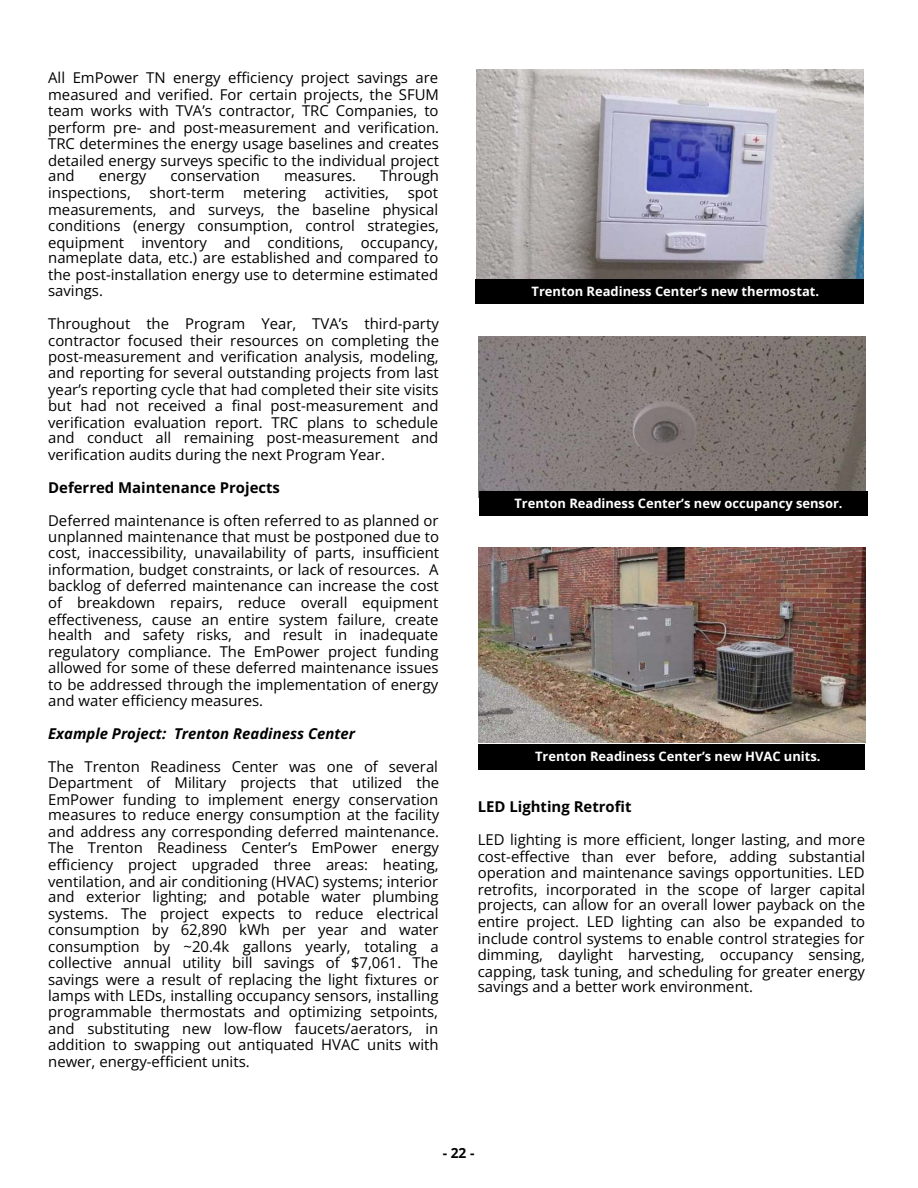
<style>
.page{position:relative;width:918px;height:1188px;background:#fff}
.page>*{position:absolute;margin:0;border:0;box-sizing:border-box;transform-origin:0 0}
.t1{font:14.85px/16.4px "Open Sans";color:#000;text-align:justify}
.t2{font:700 14.85px "Open Sans";color:#000}
.t3{font:italic 700 14.85px "Open Sans";color:#000}
.t4{font:700 13.8px "Open Sans";color:#000}
.t5{font:700 12.9px "Open Sans";color:#fff}
</style>
<div class="page">
<img style="left:478px;top:548px;width:387px;height:194px">
<div style="left:478px;top:744px;width:387px;height:26px;background:#000"></div>
<img style="left:476px;top:70px;width:387px;height:209px">
<div style="left:476px;top:279px;width:388px;height:24px;background:#000"></div>
<img style="left:478px;top:337px;width:387px;height:160px">
<div style="left:479px;top:492px;width:388px;height:24px;background:#000"></div>
<p class="t1" style="left:48px;top:69px;width:392px">All EmPower TN energy efficiency project savings are</p>
<p class="t1" style="left:48px;top:86px;width:392px">measured and verified. For certain projects, the SFUM</p>
<p class="t1" style="left:48px;top:102px;width:392px">team works with TVA’s contractor, TRC Companies, to perform pre- and post-measurement and verification.<br>TRC determines the energy usage baselines and creates detailed energy surveys specific to the individual project and</p>
<p class="t1" style="left:99px;top:167px;width:49px">energy</p>
<p class="t1" style="left:170px;top:167px;width:91px">conservation</p>
<p class="t1" style="left:284px;top:167px;width:74px">measures.</p>
<p class="t1" style="left:380px;top:167px;width:60px">Through</p>
<p class="t1" style="left:48px;top:184px;width:84px">inspections,</p>
<p class="t1" style="left:150px;top:184px;width:76px">short-term</p>
<p class="t1" style="left:243px;top:184px;width:64px">metering</p>
<p class="t1" style="left:325px;top:184px;width:66px">activities,</p>
<p class="t1" style="left:48px;top:184px;width:392px;text-indent:360px">spot measurements, and surveys, the baseline physical conditions (energy consumption, control strategies, equipment inventory and conditions, occupancy, nameplate data, etc.) are established and compared to the post-installation energy use to determine estimated savings.</p>
<p class="t1" style="left:48px;top:315px;width:392px">Throughout the Program Year, TVA’s third-party contractor focused their resources on completing the post-measurement and verification analysis, modeling, and reporting for several outstanding projects from last year’s reporting cycle that had completed their site visits but had not received a final post-measurement and verification evaluation report. TRC plans to schedule and conduct all remaining post-measurement and verification audits during the next Program Year.</p>
<p class="t2" style="left:48px;top:477px;width:233px">Deferred Maintenance Projects</p>
<p class="t1" style="left:48px;top:512px;width:393px">Deferred maintenance is often referred to as planned or unplanned maintenance that must be postponed due to cost, inaccessibility, unavailability of parts, insufficient information, budget constraints, or lack of resources. A backlog of deferred maintenance can increase the cost of breakdown repairs, reduce overall equipment effectiveness, cause an entire system failure, create health and safety risks, and result in inadequate regulatory compliance. The EmPower project funding allowed for some of these deferred maintenance issues to be addressed through the implementation of energy and water efficiency measures.</p>
<p class="t3" style="left:48px;top:723px;width:308px">Example Project: Trenton Readiness Center</p>
<p class="t1" style="left:48px;top:758px;width:392px">The Trenton Readiness Center was one of several Department of Military projects that utilized the EmPower funding to implement energy conservation measures to reduce energy consumption at the facility and address any corresponding deferred maintenance.<br>The Trenton Readiness Center’s EmPower energy efficiency project upgraded three areas: heating, ventilation, and air conditioning (HVAC) systems; interior and exterior lighting; and potable water plumbing systems. The project expects to reduce electrical consumption by 62,890 kWh per year and water consumption by ~20.4k gallons yearly, totaling a collective annual utility bill savings of $7,061. The savings were a result of replacing the light fixtures or lamps with LEDs, installing occupancy sensors, installing programmable thermostats and optimizing setpoints, and substituting new low-flow faucets/aerators, in addition to swapping out antiquated HVAC units with newer, energy-efficient units.</p>
<p class="t5" style="left:532px;top:283px;width:289px">Trenton Readiness Center’s new thermostat.</p>
<p class="t5" style="left:514px;top:494px;width:330px">Trenton Readiness Center’s new occupancy sensor.</p>
<p class="t5" style="left:535px;top:748px;width:287px">Trenton Readiness Center’s new HVAC units.</p>
<p class="t2" style="left:478px;top:797px;width:155px">LED Lighting Retrofit</p>
<p class="t1" style="left:478px;top:831px;width:389px">LED lighting is more efficient, longer lasting, and more cost-effective than ever before, adding substantial operation and maintenance savings opportunities. LED retrofits, incorporated in the scope of larger capital projects, can allow for an overall lower payback on the entire project. LED lighting can also be expanded to include control systems to enable control strategies for dimming, daylight harvesting, occupancy sensing, capping, task tuning, and scheduling for greater energy savings and a better work environment.</p>
<p class="t4" style="left:443px;top:1143px;width:33px">- 22 -</p>
</div>
